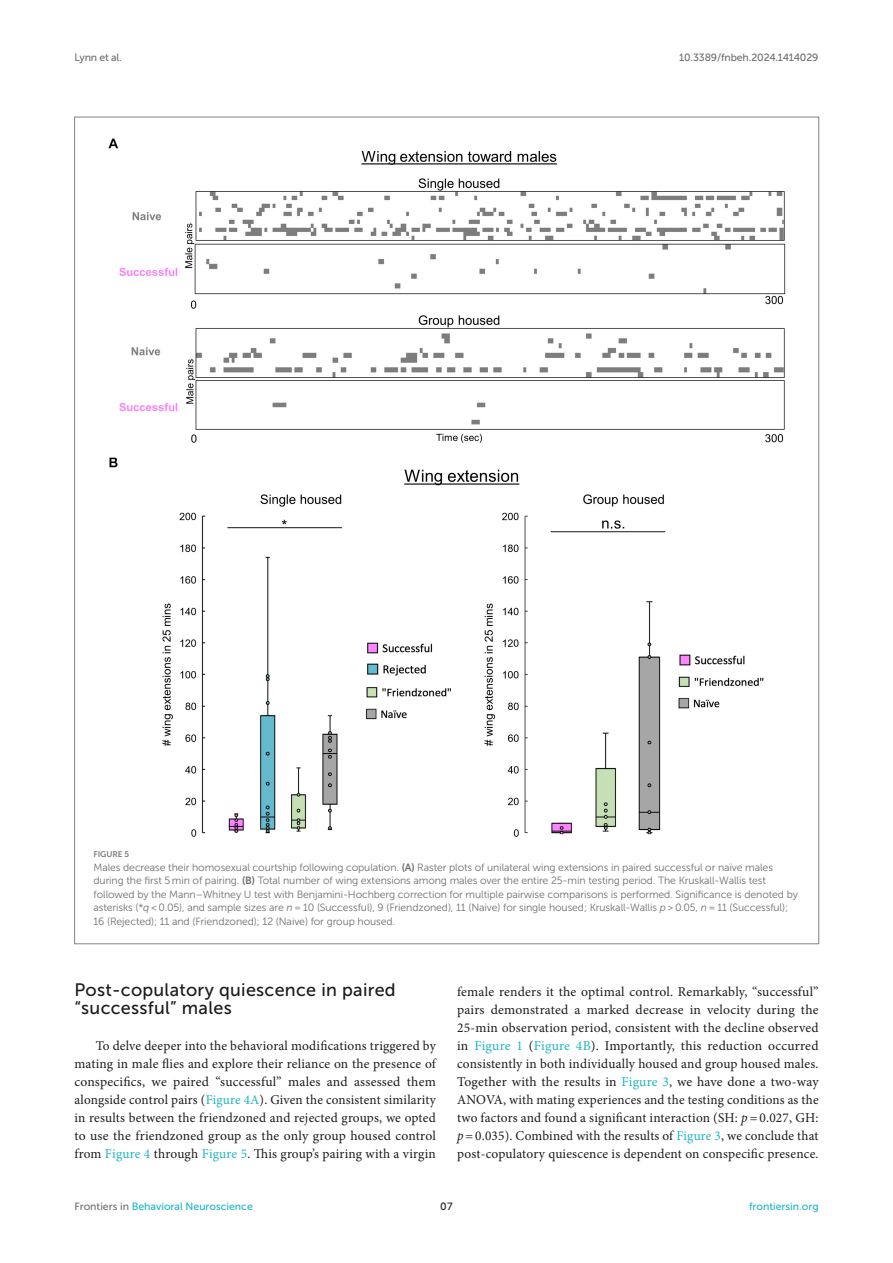
<style>
.page{position:relative;width:893px;height:1263px;background:#fff}
.page>*{position:absolute;margin:0;border:0;box-sizing:border-box;transform-origin:0 0}
.HEAD_2{font:18px/18px "Museo Sans 500";letter-spacing:.015em;color:#1b1c1b}
.TEXT_FLUSH{font:13.5px/18px "Minion Pro";letter-spacing:.015em;color:#1b1c1b;text-align:justify}
.FIG_LEG{font:10.5px/13.5px "Museo Sans 300";letter-spacing:-.01em;color:#706f70}
.t1{font:10.5px "Museo Sans 500";color:#1db5c3}
.t2{font:10.5px "Museo Sans 500";letter-spacing:-.015em;color:#706f70}
.t3{font:10.5px "Museo Sans 500";color:#1b1c1b}
.FIG_HD{font:8.25px "Museo Sans 700";letter-spacing:-.01em;color:#7e7f7f}
.s1{font-family:"Museo Sans 700"}
.s2{font-style:italic}
.s3{color:#1db5c3}
.s4{color:#706f70}
</style>
<div class="page">
<img style="left:108px;top:138px;width:678px;height:699px">
<p class="t2" style="left:74px;top:51px;width:49px">Lynn et al.</p>
<p class="t2" style="left:679px;top:51px;width:141px">10.3389/fnbeh.2024.1414029</p>
<p class="FIG_HD" style="left:94px;top:850px;width:37px">FIGURE 5</p>
<p class="FIG_LEG" style="left:94px;top:860px;width:706px">Males decrease their homosexual courtship following copulation. <span class="s1">(A)</span> Raster plots of unilateral wing extensions in paired successful or naïve males during the first 5 min of pairing. <span class="s1">(B)</span> Total number of wing extensions among males over the entire 25-min testing period. The Kruskall-Wallis test followed by the Mann–Whitney U test with Benjamini-Hochberg correction for multiple pairwise comparisons is performed. Significance is denoted by asterisks (*<span class="s2">q</span> &lt; 0.05), and sample sizes are <span class="s2">n</span> = 10 (Successful), 9 (Friendzoned), 11 (Naive) for single housed; Kruskall-Wallis <span class="s2">p</span> &gt; 0.05, <span class="s2">n</span> = 11 (Successful); 16 (Rejected); 11 and (Friendzoned); 12 (Naive) for group housed.</p>
<p class="HEAD_2" style="left:74px;top:981px;width:323px">Post-copulatory quiescence in paired “successful” males</p>
<p class="TEXT_FLUSH" style="left:74px;top:1037px;width:363px;text-indent:21px">To delve deeper into the behavioral modifications triggered by mating in male flies and explore their reliance on the presence of conspecifics, we paired “successful” males and assessed them alongside control pairs (<span class="s3">Figure 4A</span>). Given the consistent similarity in results between the friendzoned and rejected groups, we opted to use the friendzoned group as the only group housed control from <span class="s3">Figure 4</span> through <span class="s3">Figure 5</span>. This group’s pairing with a virgin</p>
<p class="TEXT_FLUSH" style="left:457px;top:983px;width:363px">female renders it the optimal control. Remarkably, “successful” pairs demonstrated a marked decrease in velocity during the 25-min observation period, consistent with the decline observed in <span class="s3">Figure 1</span> (<span class="s3">Figure 4B</span>). Importantly, this reduction occurred consistently in both individually housed and group housed males.<br>Together with the results in <span class="s3">Figure 3</span>, we have done a two-way ANOVA, with mating experiences and the testing conditions as the two factors and found a significant interaction (SH: <span class="s2">p</span> = 0.027, GH: <span class="s2">p</span> = 0.035). Combined with the results of <span class="s3">Figure 3</span>, we conclude that post-copulatory quiescence is dependent on conspecific presence.</p>
<p class="t1" style="left:74px;top:1200px;width:180px"><span class="s4">Frontiers in</span> Behavioral Neuroscience</p>
<p class="t3" style="left:440px;top:1200px;width:14px">07</p>
<p class="t1" style="left:749px;top:1200px;width:71px">frontiersin.org</p>
</div>
